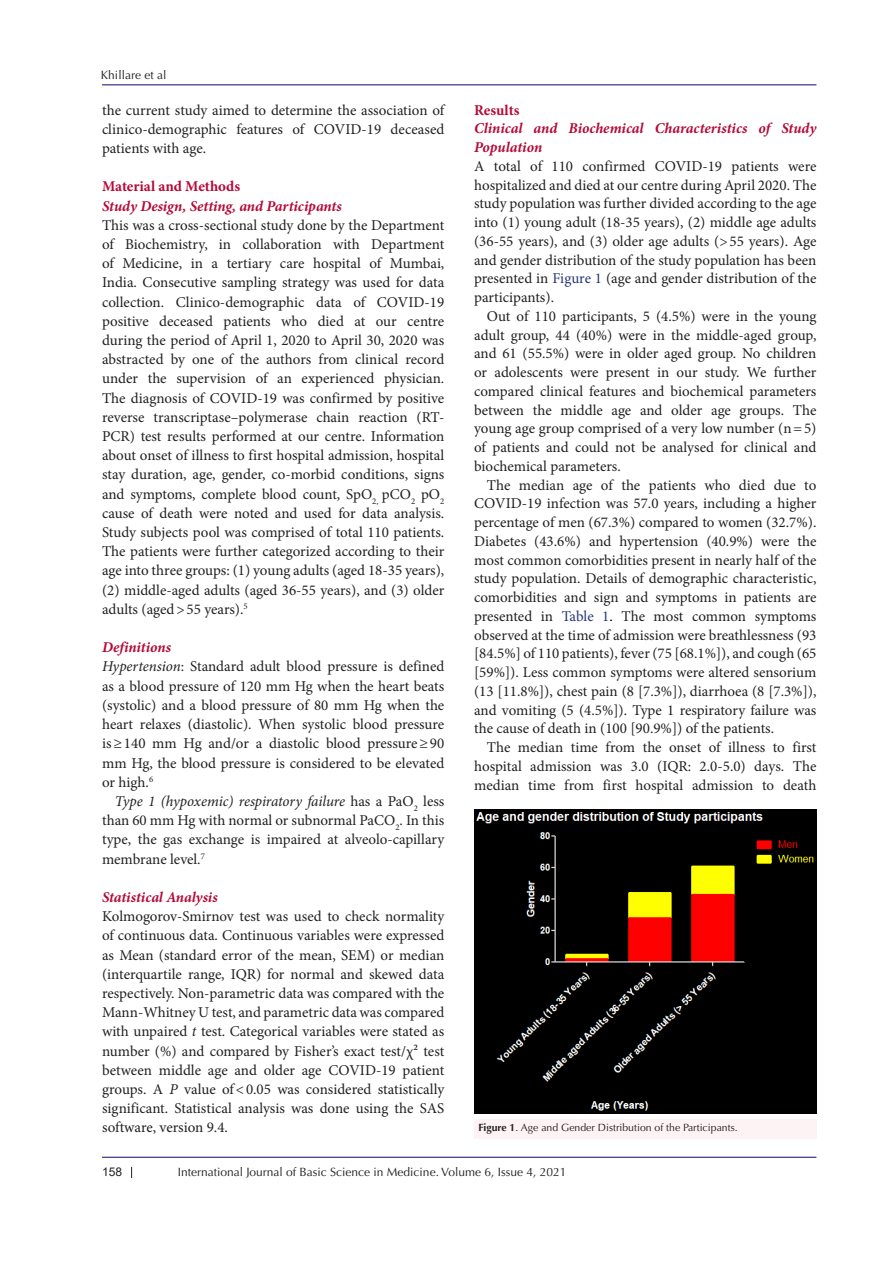
<style>
.page{position:relative;width:893px;height:1263px;background:#fff}
.page>*{position:absolute;margin:0;border:0;box-sizing:border-box;transform-origin:0 0}
.t1{font:15px/19.2px "Minion Pro";color:#231f20;text-align:justify}
.t2{font:italic 700 15px/18.8px "Minion Pro";letter-spacing:-.005em;color:#b40a37}
.t3{font:700 15px "Minion Pro";color:#b40a37}
.t4{font:12px "Optima LT Std";color:#231f20}
.t5{font:12px "Arial";color:#231f20}
.t6{font:10.5px "Optima LT Std";color:#231f20}
.s1{font-style:italic}
.s2{color:#273578}
.s3{color:#000}
.s4{font-weight:700}
</style>
<div class="page">
<hr style="left:102px;top:85px;width:714px;height:1px;background:#190066">
<hr style="left:102px;top:1157px;width:714px;height:1px;background:#190066">
<div style="left:474px;top:1119px;width:342px;height:19px;background:#fdf3f4"></div>
<img style="left:474px;top:809px;width:342px;height:304px">
<p class="t4" style="left:101px;top:68px;width:67px">Khillare et al</p>
<p class="t1" style="left:102px;top:100px;width:344px">the current study aimed to determine the association of clinico-demographic features of COVID-19 deceased patients with age.</p>
<p class="t3" style="left:102px;top:176px;width:140px">Material and Methods</p>
<p class="t2" style="left:102px;top:196px;width:241px">Study Design, Setting, and Participants</p>
<p class="t1" style="left:102px;top:215px;width:344px">This was a cross-sectional study done by the Department of Biochemistry, in collaboration with Department of Medicine, in a tertiary care hospital of Mumbai, India. Consecutive sampling strategy was used for data collection. Clinico-demographic data of COVID-19 positive deceased patients who died at our centre during the period of April 1, 2020 to April 30, 2020 was abstracted by one of the authors from clinical record under the supervision of an experienced physician.<br>The diagnosis of COVID-19 was confirmed by positive reverse transcriptase–polymerase chain reaction (RT-PCR) test results performed at our centre. Information about onset of illness to first hospital admission, hospital stay duration, age, gender, co-morbid conditions, signs and symptoms, complete blood count, SpO<sub>2,</sub> pCO<sub>2</sub> pO<sub>2 </sub>cause of death were noted and used for data analysis.<br>Study subjects pool was comprised of total 110 patients.<br>The patients were further categorized according to their age into three groups: (1) young adults (aged 18-35 years), (2) middle-aged adults (aged 36-55 years), and (3) older adults (aged&gt;55 years).<sup>5</sup></p>
<p class="t2" style="left:102px;top:638px;width:71px">Definitions</p>
<p class="t1" style="left:102px;top:657px;width:344px"><span class="s1">Hypertension</span>: Standard adult blood pressure is defined as a blood pressure of 120 mm Hg when the heart beats (systolic) and a blood pressure of 80 mm Hg when the heart relaxes (diastolic). When systolic blood pressure is≥140 mm Hg and/or a diastolic blood pressure≥90 mm Hg, the blood pressure is considered to be elevated or high.<sup>6</sup></p>
<p class="t1" style="left:102px;top:791px;width:344px;text-indent:13px"><span class="s1">Type 1 (hypoxemic) respiratory failure</span> has a PaO<sub>2</sub> less than 60 mm Hg with normal or subnormal PaCO<sub>2</sub>. In this type, the gas exchange is impaired at alveolo-capillary membrane level.<sup>7</sup></p>
<p class="t2" style="left:102px;top:887px;width:117px">Statistical Analysis</p>
<p class="t1" style="left:102px;top:907px;width:344px">Kolmogorov-Smirnov test was used to check normality of continuous data. Continuous variables were expressed as Mean (standard error of the mean, SEM) or median (interquartile range, IQR) for normal and skewed data respectively. Non-parametric data was compared with the Mann-Whitney U test, and parametric data was compared with unpaired <span class="s1">t</span> test. Categorical variables were stated as number (%) and compared by Fisher’s exact test/χ² test between middle age and older age COVID-19 patient groups. A <span class="s1">P</span> value of&lt;0.05 was considered statistically significant. Statistical analysis was done using the SAS software, version 9.4.</p>
<p class="t3" style="left:474px;top:99px;width:47px">Results</p>
<p class="t2" style="left:474px;top:119px;width:344px">Clinical and Biochemical Characteristics of Study<br>Population</p>
<p class="t1" style="left:474px;top:157px;width:344px;line-height:18.8px">A total of 110 confirmed COVID-19 patients were hospitalized and died at our centre during April 2020. The study population was further divided according to the age into (1) young adult (18-35 years), (2) middle age adults (36-55 years), and (3) older age adults (&gt;55 years). Age and gender distribution of the study population has been presented in <span class="s2">Figure 1</span> (age and gender distribution of the participants).</p>
<p class="t1" style="left:474px;top:307px;width:344px;line-height:18.8px;text-indent:13px">Out of 110 participants, 5 (4.5%) were in the young adult group, 44 (40%) were in the middle-aged group, and 61 (55.5%) were in older aged group. No children or adolescents were present in our study. We further compared clinical features and biochemical parameters between the middle age and older age groups. The young age group comprised of a very low number (n=5) of patients and could not be analysed for clinical and biochemical parameters.</p>
<p class="t1" style="left:474px;top:476px;width:344px;line-height:18.8px;text-indent:13px">The median age of the patients who died due to COVID-19 infection was 57.0 years, including a higher percentage of men (67.3%) compared to women (32.7%).<br>Diabetes (43.6%) and hypertension (40.9%) were the most common comorbidities present in nearly half of the study population. Details of demographic characteristic, comorbidities and sign and symptoms in patients are presented in <span class="s2">Table 1</span><span class="s3">.</span> The most common symptoms observed at the time of admission were breathlessness (93 [84.5%] of 110 patients), fever (75 [68.1%]), and cough (65 [59%]). Less common symptoms were altered sensorium (13 [11.8%]), chest pain (8 [7.3%]), diarrhoea (8 [7.3%]), and vomiting (5 (4.5%]). Type 1 respiratory failure was the cause of death in (100 [90.9%]) of the patients.</p>
<p class="t1" style="left:474px;top:738px;width:344px;line-height:18.8px;text-indent:13px">The median time from the onset of illness to first hospital admission was 3.0 (IQR: 2.0-5.0) days. The median time from first hospital admission to death</p>
<p class="t6" style="left:478px;top:1121px;width:261px"><span class="s4">Figure 1</span>. Age and Gender Distribution of the Participants.</p>
<p class="t5" style="left:102px;top:1163px;width:22px">158</p>
<p class="t4" style="left:178px;top:1165px;width:390px">International Journal of Basic Science in Medicine. Volume 6, Issue 4, 2021</p>
</div>
